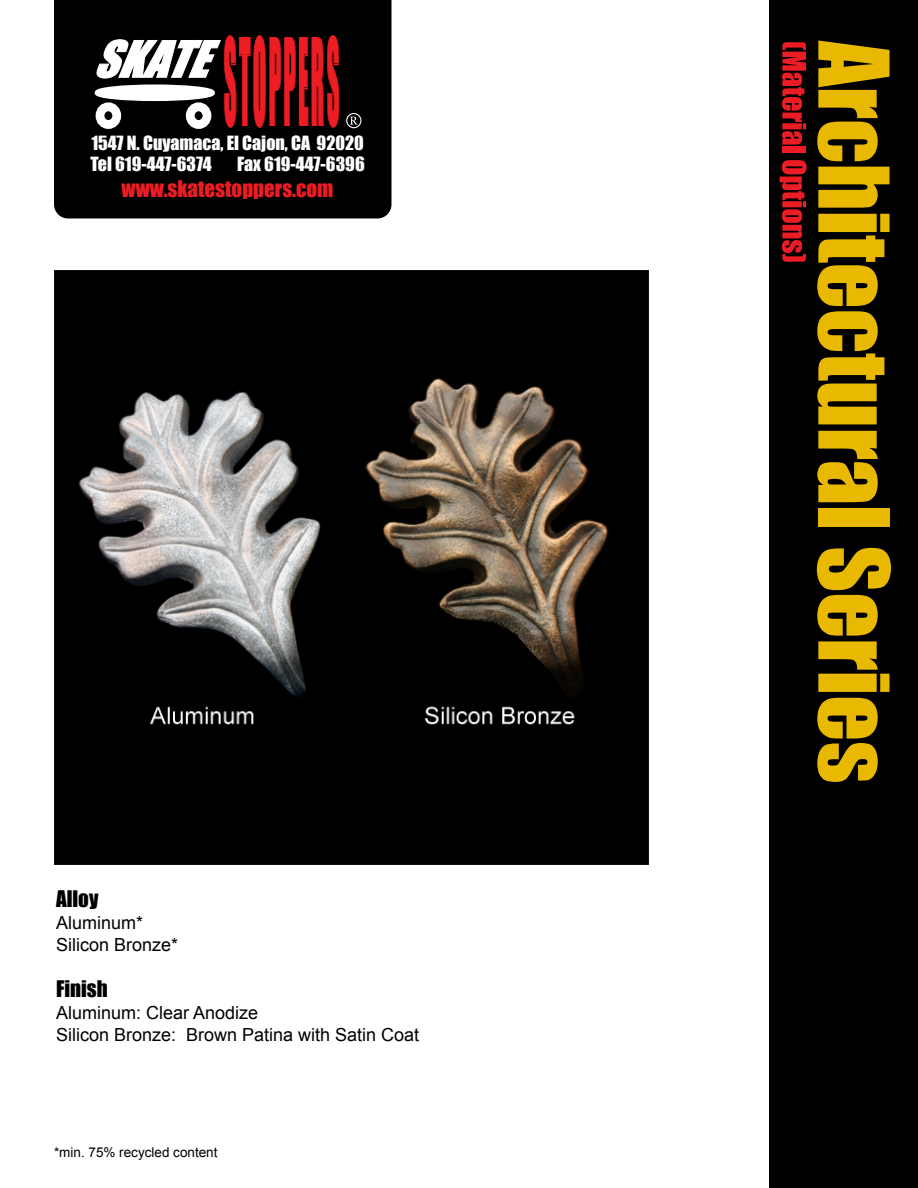
<style>
.page{position:relative;width:918px;height:1188px;background:#fff}
.page>*{position:absolute;margin:0;border:0;box-sizing:border-box;transform-origin:0 0}
.t1{font:110.25px "Impact";letter-spacing:.09em;color:#ee1d23;scale:.23 1}
.t2{font:21px "Impact";color:#ec1c24}
.t3{font:21px "Impact";color:#000}
.t4{font:18px/21.6px "Arial";color:#000}
.t5{font:18px/21.6px "Impact";color:#fff}
.t6{font:13.5px "Arial";color:#000}
</style>
<div class="page">
<div style="left:770px;top:0;width:148px;height:1188px;background:#000"></div>
<svg style="left:817px;top:40px;width:73px;height:121px"></svg>
<svg style="left:818px;top:167px;width:72px;height:41px"></svg>
<svg style="left:817px;top:214px;width:73px;height:210px"></svg>
<svg style="left:817px;top:431px;width:61px;height:71px"></svg>
<div style="left:818px;top:508px;width:72px;height:19px;background:#e8b900"></div>
<svg style="left:817px;top:548px;width:74px;height:144px"></svg>
<svg style="left:817px;top:698px;width:61px;height:84px"></svg>
<svg style="left:782px;top:42px;width:24px;height:103px"></svg>
<div style="left:782px;top:147px;width:24px;height:6px;background:#ec1c24"></div>
<svg style="left:780px;top:160px;width:27px;height:102px"></svg>
<div style="left:54px;top:0;width:338px;height:218px;background:#000"></div>
<svg style="left:96px;top:36px;width:243px;height:91px"></svg>
<svg style="left:350px;top:117px;width:8px;height:8px"></svg>
<div style="left:346px;top:113px;width:15px;height:15px;border:1px solid #fff;border-radius:50%"></div>
<div style="left:97px;top:87px;width:116px;height:12px;background:#fff;border-radius:50%"></div>
<div style="left:95px;top:84px;width:120px;height:17px;border:4px solid #fff;border-radius:50%"></div>
<div style="left:186px;top:102px;width:25px;height:27px;border:9px solid #fff;border-radius:50%"></div>
<div style="left:96px;top:102px;width:25px;height:27px;border:9px solid #fff;border-radius:50%"></div>
<img style="left:54px;top:270px;width:594px;height:594px">
<h1 class="t1" style="left:224px;top:-4px;width:505px">STOPPERS</h1>
<p class="t5" style="left:90px;top:131px;width:275px">1547 N. Cuyamaca, El Cajon, CA 92020<br>Tel 619-447-6374</p>
<p class="t5" style="left:237px;top:153px;width:129px">Fax 619-447-6396</p>
<p class="t2" style="left:122px;top:172px;width:213px">www.skatestoppers.com</p>
<p class="t3" style="left:56px;top:883px;width:44px">Alloy</p>
<p class="t4" style="left:56px;top:912px;width:124px">Aluminum*<br>Silicon Bronze*</p>
<p class="t3" style="left:56px;top:973px;width:53px">Finish</p>
<p class="t4" style="left:56px;top:1002px;width:365px">Aluminum: Clear Anodize<br>Silicon Bronze: Brown Patina with Satin Coat</p>
<p class="t6" style="left:54px;top:1144px;width:165px">*min. 75% recycled content</p>
</div>
